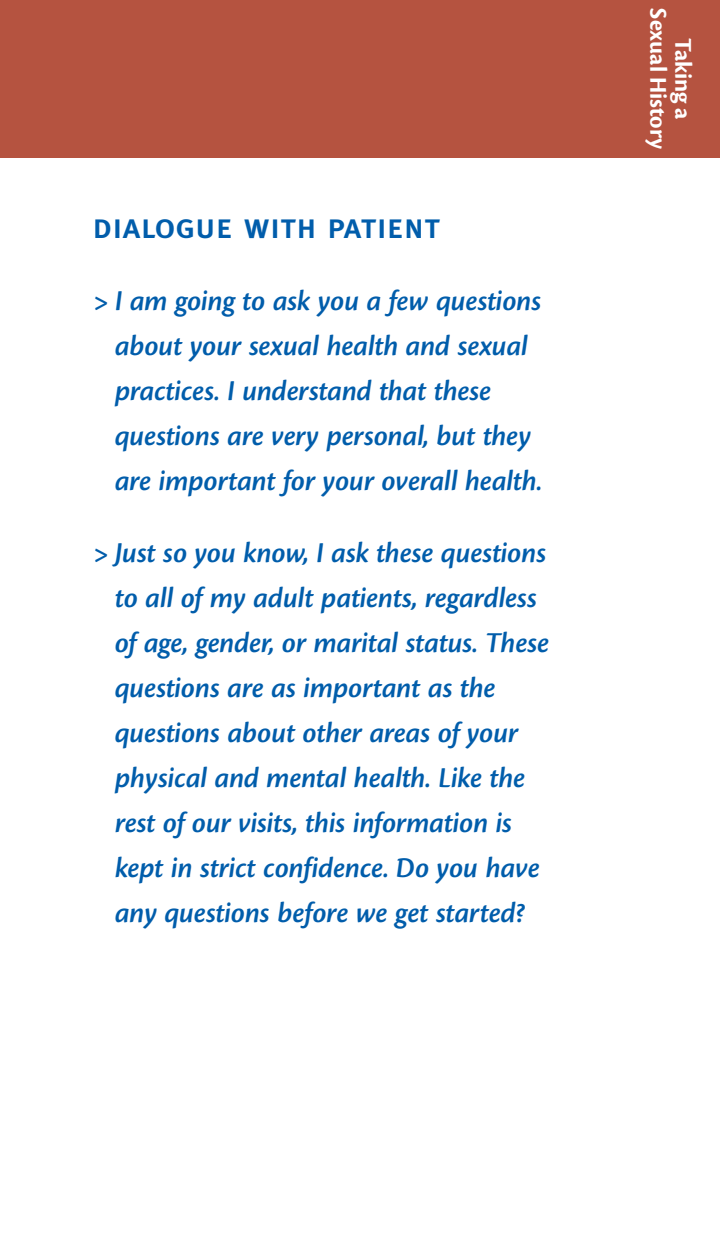
<style>
.page{position:relative;width:720px;height:1260px;background:#fff}
.page>*{position:absolute;margin:0;border:0;box-sizing:border-box;transform-origin:0 0}
.t1{font:35px "Meta Plus Medium Caps";color:#015dab}
.t2{font:30px/45px "Cronos Pro Semibold Disp It";color:#015dab}
.t3{font:25px/25px "Cronos Pro Bold Disp";color:#fff;text-align:center}
</style>
<div class="page">
<div style="left:630px;top:0;width:90px;height:158px;background:#b55340"></div>
<div style="left:0;top:0;width:630px;height:158px;background:#b55340"></div>
<p class="t1" style="left:92px;top:206px;width:349px">dialogue with patient</p>
<p class="t2" style="left:115px;top:281px;width:429px;text-indent:-22px">&gt; I am going to ask you a few questions about your sexual health and sexual practices. I understand that these questions are very personal, but they are important for your overall health.</p>
<p class="t2" style="left:115px;top:533px;width:436px;text-indent:-22px">&gt; Just so you know, I ask these questions to all of my adult patients, regardless of age, gender, or marital status. These questions are as important as the questions about other areas of your physical and mental health. Like the rest of our visits, this information is kept in strict confidence. Do you have any questions before we get started?</p>
<p class="t3" style="left:694px;top:8px;width:142px;rotate:90deg">Taking a<br>Sexual History</p>
</div>
